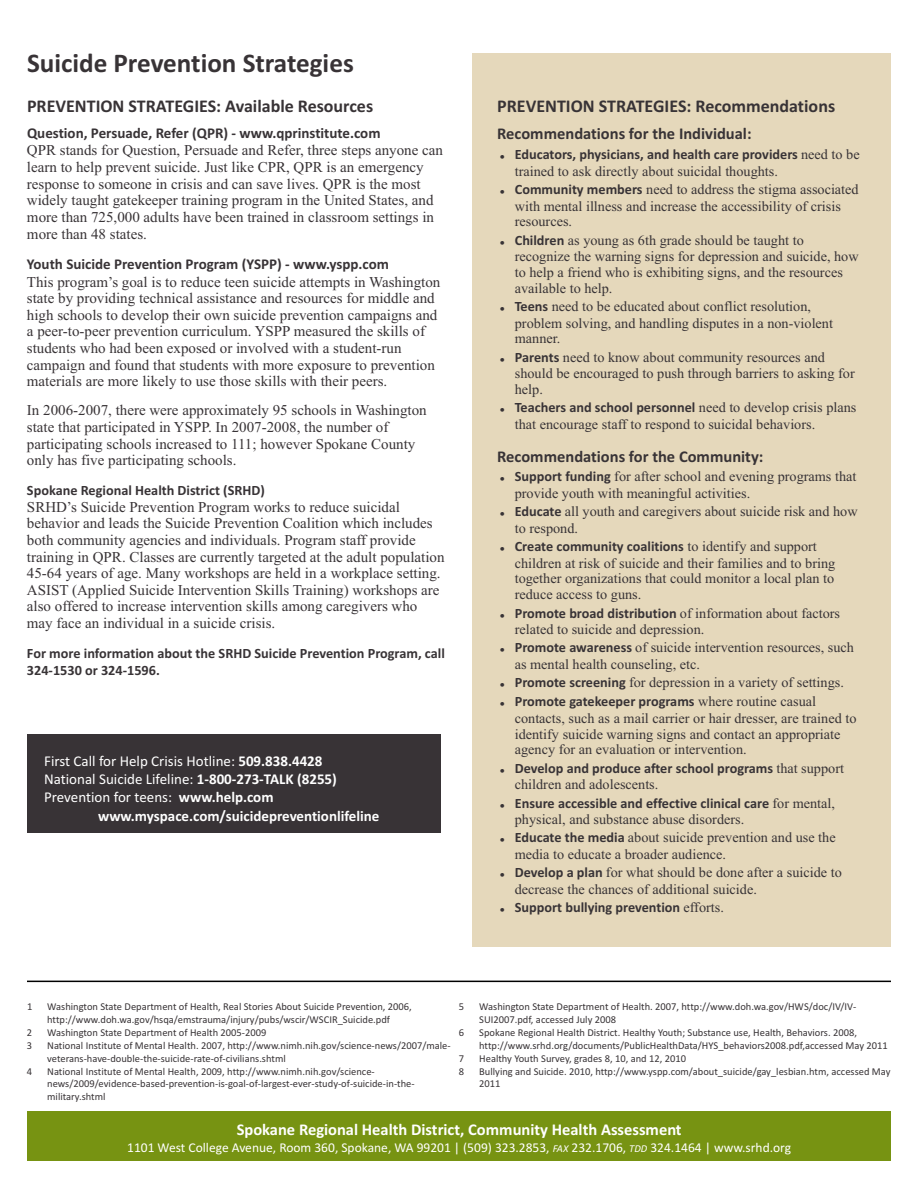
<style>
.page{position:relative;width:918px;height:1188px;background:#fff}
.page>*{position:absolute;margin:0;border:0;box-sizing:border-box;transform-origin:0 0}
.t1{font:700 27.15px "Calibri";color:#383336}
.t2{font:700 18px "Calibri";color:#383336}
.t3{font:700 16.5px "Calibri";color:#383336}
.t4{font:700 16.5px "Calibri";color:#fff}
.t5{font:15px/16.6px "Times New Roman";color:#383336}
.t6{font:15px/18.3px "Calibri";color:#fff}
.t7{font:700 15px "Calibri";color:#383336}
.t8{font:700 15px "Calibri";color:#fff}
.t9{font:14.25px/15.8px "Times New Roman";color:#383336}
.t10{font:700 14.25px/17.4px "Calibri";color:#383336}
.t11{font:13.5px "Calibri";color:#fff}
.t12{font:10.5px "Calibri";color:#383336}
.s1{font-weight:700}
.s2{font-family:"Calibri";font-weight:700}
.s3{font-family:"Times New Roman";font-weight:400}
.s4{font-style:italic;font-size:10.5px}
</style>
<div class="page">
<div style="left:27px;top:1112px;width:864px;height:49px;background:#779312"></div>
<div style="left:472px;top:53px;width:419px;height:894px;background:#e5d8bb"></div>
<div style="left:27px;top:735px;width:413px;height:98px;background:#383336"></div>
<hr style="left:27px;top:981px;width:864px;height:1px;background:#000">
<h1 class="t1" style="left:27px;top:52px;width:328px">Suicide Prevention Strategies</h1>
<p class="t2" style="left:27px;top:99px;width:348px">PREVENTION STRATEGIES: Available Resources</p>
<p class="t7" style="left:27px;top:127px;width:355px">Question, Persuade, Refer (QPR) - www.qprinstitute.com</p>
<p class="t5" style="left:27px;top:144px;width:417px">QPR stands for Question, Persuade and Refer, three steps anyone can learn to help prevent suicide. Just like CPR, QPR is an emergency response to someone in crisis and can save lives. QPR is the most widely taught gatekeeper training program in the United States, and more than 725,000 adults have been trained in classroom settings in more than 48 states.</p>
<p class="t7" style="left:27px;top:258px;width:364px">Youth Suicide Prevention Program (YSPP) - www.yspp.com</p>
<p class="t5" style="left:27px;top:275px;width:415px">This program’s goal is to reduce teen suicide attempts in Washington state by providing technical assistance and resources for middle and high schools to develop their own suicide prevention campaigns and a peer-to-peer prevention curriculum. YSPP measured the skills of students who had been exposed or involved with a student-run campaign and found that students with more exposure to prevention materials are more likely to use those skills with their peers.</p>
<p class="t5" style="left:27px;top:403px;width:401px">In 2006-2007, there were approximately 95 schools in Washington state that participated in YSPP. In 2007-2008, the number of participating schools increased to 111; however Spokane County only has five participating schools.</p>
<p class="t10" style="left:27px;top:482px;width:239px">Spokane Regional Health District (SRHD)</p>
<p class="t5" style="left:27px;top:500px;width:419px">SRHD’s Suicide Prevention Program works to reduce suicidal behavior and leads the Suicide Prevention Coalition which includes both community agencies and individuals. Program staff provide training in QPR. Classes are currently targeted at the adult population 45-64 years of age. Many workshops are held in a workplace setting.<br>ASIST (Applied Suicide Intervention Skills Training) workshops are also offered to increase intervention skills among caregivers who may face an individual in a suicide crisis.</p>
<p class="t10" style="left:27px;top:645px;width:419px">For more information about the SRHD Suicide Prevention Program, call<br>324-1530 or 324-1596.</p>
<p class="t6" style="left:44px;top:753px;width:294px">First Call for Help Crisis Hotline: <span class="s1">509.838.4428<br></span>National Suicide Lifeline: <span class="s1">1-800-273-TALK (8255)<br></span>Prevention for teens: <span class="s1">www.help.com</span></p>
<p class="t8" style="left:98px;top:809px;width:283px">www.myspace.com/suicidepreventionlifeline</p>
<p class="t2" style="left:497px;top:99px;width:339px">PREVENTION STRATEGIES: Recommendations</p>
<p class="t3" style="left:497px;top:127px;width:256px">Recommendations for the Individual:</p>
<p class="t9" style="left:515px;top:163px;width:345px;line-height:18.3px">trained to ask directly about suicidal thoughts.<br><span class="s2">Community members</span> need to address the stigma associated</p>
<p class="t9" style="left:515px;top:199px;width:328px">with mental illness and increase the accessibility of crisis resources.</p>
<p class="t9" style="left:515px;top:233px;width:345px"><span class="s2">Children</span> as young as 6th grade should be taught to recognize the warning signs for depression and suicide, how to help a friend who is exhibiting signs, and the resources available to help.</p>
<p class="t9" style="left:515px;top:300px;width:320px;line-height:16.2px"><span class="s2">Teens</span> need to be educated about conflict resolution, problem solving, and handling disputes in a non-violent manner.</p>
<p class="t9" style="left:515px;top:350px;width:341px;line-height:16.2px"><span class="s2">Parents</span> need to know about community resources and should be encouraged to push through barriers to asking for help.</p>
<p class="t10" style="left:515px;top:400px;width:343px">Teachers and school personnel <span class="s3">need to develop crisis plans</span></p>
<p class="t9" style="left:515px;top:418px;width:302px">that encourage staff to respond to suicidal behaviors.</p>
<p class="t3" style="left:497px;top:449px;width:268px">Recommendations for the Community:</p>
<p class="t9" style="left:515px;top:470px;width:343px;line-height:16.5px"><span class="s2">Support funding</span> for after school and evening programs that provide youth with meaningful activities.</p>
<p class="t10" style="left:515px;top:147px;width:346px">Educators, physicians, and health care providers <span class="s3">need to be</span></p>
<p class="t9" style="left:515px;top:505px;width:344px;line-height:16.5px"><span class="s2">Educate</span> all youth and caregivers about suicide risk and how to respond.</p>
<p class="t10" style="left:515px;top:539px;width:304px">Create community coalitions <span class="s3">to identify and support</span></p>
<p class="t9" style="left:515px;top:556px;width:322px;text-align:justify">children at risk of suicide and their families and to bring together organizations that could monitor a local plan to reduce access to guns.</p>
<p class="t9" style="left:515px;top:606px;width:327px;line-height:16.5px"><span class="s2">Promote broad distribution</span> of information about factors related to suicide and depression.</p>
<p class="t9" style="left:515px;top:641px;width:341px;line-height:16.5px"><span class="s2">Promote awareness</span> of suicide intervention resources, such as mental health counseling, etc.</p>
<p class="t9" style="left:515px;top:676px;width:331px"><span class="s2">Promote screening</span> for depression in a variety of settings.</p>
<p class="t10" style="left:515px;top:694px;width:303px">Promote gatekeeper programs <span class="s3">where routine casual</span></p>
<p class="t9" style="left:515px;top:712px;width:343px">contacts, such as a mail carrier or hair dresser, are trained to identify suicide warning signs and contact an appropriate agency for an evaluation or intervention.</p>
<p class="t10" style="left:515px;top:761px;width:331px">Develop and produce after school programs <span class="s3">that support</span></p>
<p class="t9" style="left:515px;top:778px;width:145px">children and adolescents.</p>
<p class="t10" style="left:515px;top:795px;width:322px">Ensure accessible and effective clinical care <span class="s3">for mental,</span></p>
<p class="t9" style="left:515px;top:812px;width:322px;line-height:18.3px">physical, and substance abuse disorders.<br><span class="s2">Educate the media</span> about suicide prevention and use the</p>
<p class="t9" style="left:515px;top:846px;width:329px;line-height:18.3px">media to educate a broader audience.<br><span class="s2">Develop a plan</span> for what should be done after a suicide to</p>
<p class="t9" style="left:515px;top:883px;width:244px">decrease the chances of additional suicide.</p>
<p class="t10" style="left:515px;top:900px;width:211px">Support bullying prevention <span class="s3">efforts.</span></p>
<p class="t12" style="left:27px;top:1003px;width:7px">1</p>
<p class="t12" style="left:47px;top:1003px;width:366px">Washington State Department of Health, Real Stories About Suicide Prevention, 2006,</p>
<p class="t12" style="left:459px;top:1003px;width:7px">5</p>
<p class="t12" style="left:479px;top:1003px;width:379px">Washington State Department of Health. 2007, http://www.doh.wa.gov/HWS/doc/IV/IV-</p>
<p class="t12" style="left:47px;top:1015px;width:344px">http://www.doh.wa.gov/hsqa/emstrauma/injury/pubs/wscir/WSCIR_Suicide.pdf</p>
<p class="t12" style="left:479px;top:1015px;width:138px">SUI2007.pdf, accessed July 2008</p>
<p class="t12" style="left:27px;top:1028px;width:7px">2</p>
<p class="t12" style="left:47px;top:1028px;width:221px">Washington State Department of Health 2005-2009</p>
<p class="t12" style="left:459px;top:1028px;width:7px">6</p>
<p class="t12" style="left:479px;top:1028px;width:379px">Spokane Regional Health District. Healthy Youth; Substance use, Health, Behaviors. 2008,</p>
<p class="t12" style="left:27px;top:1041px;width:7px">3</p>
<p class="t12" style="left:47px;top:1041px;width:405px">National Institute of Mental Health. 2007, http://www.nimh.nih.gov/science-news/2007/male-</p>
<p class="t12" style="left:479px;top:1041px;width:410px">http://www.srhd.org/documents/PublicHealthData/HYS_behaviors2008.pdf,accessed May 2011</p>
<p class="t12" style="left:47px;top:1054px;width:240px">veterans-have-double-the-suicide-rate-of-civilians.shtml</p>
<p class="t12" style="left:459px;top:1054px;width:7px">7</p>
<p class="t12" style="left:479px;top:1054px;width:208px">Healthy Youth Survey, grades 8, 10, and 12, 2010</p>
<p class="t12" style="left:27px;top:1067px;width:7px">4</p>
<p class="t12" style="left:47px;top:1067px;width:329px">National Institute of Mental Health, 2009, http://www.nimh.nih.gov/science-</p>
<p class="t12" style="left:459px;top:1067px;width:7px">8</p>
<p class="t12" style="left:479px;top:1067px;width:413px">Bullying and Suicide. 2010, http://www.yspp.com/about_suicide/gay_lesbian.htm, accessed May</p>
<p class="t12" style="left:47px;top:1080px;width:369px">news/2009/evidence-based-prevention-is-goal-of-largest-ever-study-of-suicide-in-the-</p>
<p class="t12" style="left:479px;top:1080px;width:23px">2011</p>
<p class="t12" style="left:47px;top:1092px;width:60px">military.shtml</p>
<p class="t4" style="left:237px;top:1123px;width:446px">Spokane Regional Health District, Community Health Assessment</p>
<p class="t11" style="left:127px;top:1142px;width:665px">1101 West College Avenue, Room 360, Spokane, WA 99201 | (509) 323.2853, <span class="s4">FAX</span> 232.1706, <span class="s4">TDD</span> 324.1464 | www.srhd.org</p>
</div>
